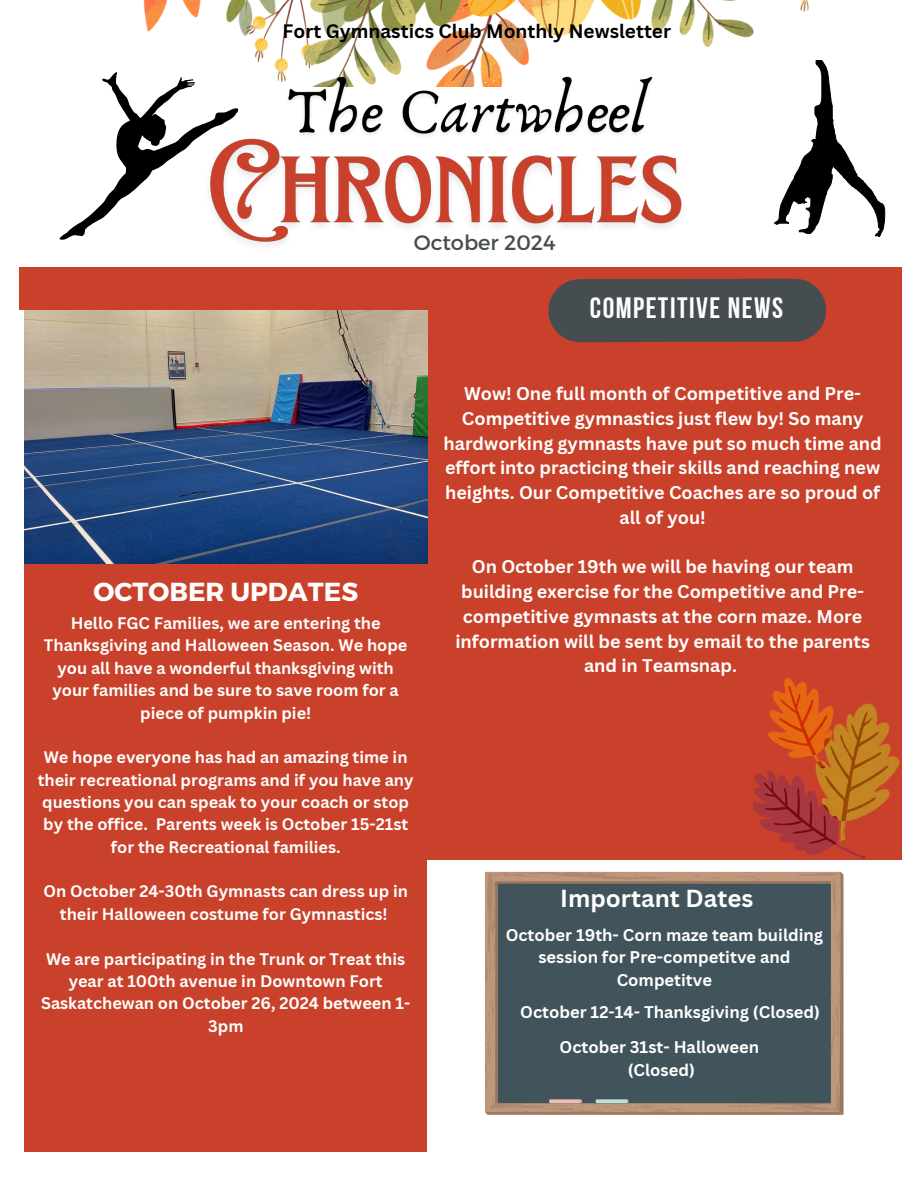
<style>
.page{position:relative;width:918px;height:1188px;background:#fff}
.page>*{position:absolute;margin:0;border:0;box-sizing:border-box;transform-origin:0 0}
.t1{font:29.4px "Bebas Neue Cyrillic";letter-spacing:.05em;color:#fff}
.t2{font:700 26.1px "Montserrat";color:#fff}
.t3{font:700 24px "Canva Sans";color:#fff}
.t4{font:20.85px "Montserrat";color:#464d50}
.t5{font:700 18.9px "Canva Sans";color:#000}
.t6{font:700 18px/24.8px "Canva Sans";color:#fff;text-align:center}
.t7{font:700 16.5px/22.5px "Canva Sans";color:#fff;text-align:center}
.t8{font:700 16.2px/22.4px "Canva Sans";color:#fff;text-align:center}
</style>
<div class="page">
<img style="left:143px;top:0;width:666px;height:81px">
<div style="left:427px;top:268px;width:475px;height:591px;background:#c9412a"></div>
<div style="left:19px;top:268px;width:408px;height:42px;background:#c9412a"></div>
<div style="left:580px;top:279px;width:215px;height:63px;background:#464d50"></div>
<svg style="left:774px;top:60px;width:111px;height:177px"></svg>
<svg style="left:59px;top:72px;width:179px;height:168px"></svg>
<div style="left:24px;top:564px;width:403px;height:588px;background:#c9412a"></div>
<svg style="left:485px;top:872px;width:359px;height:243px;background:#545d5f"></svg>
<img style="left:753px;top:678px;width:146px;height:180px">
<img style="left:24px;top:310px;width:403px;height:253px">
<img style="left:199px;top:116px;width:483px;height:129px">
<img style="left:281px;top:72px;width:382px;height:84px">
<p class="t5" style="left:283px;top:18px;width:390px">Fort Gymnastics Club Monthly Newsletter</p>
<p class="t4" style="left:414px;top:229px;width:143px">October 2024</p>
<h4 class="t1" style="left:590px;top:296px;width:195px">COMPETITIVE NEWS</h4>
<p class="t2" style="left:94px;top:574px;width:266px">OCTOBER UPDATES</p>
<h3 class="t8" style="left:44px;top:612px;width:365px">Hello FGC Families, we are entering the Thanksgiving and Halloween Season. We hope you all have a wonderful thanksgiving with your families and be sure to save room for a piece of pumpkin pie!</h3>
<p class="t8" style="left:38px;top:746px;width:377px">We hope everyone has had an amazing time in their recreational programs and if you have any questions you can speak to your coach or stop by the office. Parents week is October 15-21st for the Recreational families.</p>
<p class="t8" style="left:43px;top:880px;width:366px">On October 24-30th Gymnasts can dress up in their Halloween costume for Gymnastics!</p>
<p class="t8" style="left:41px;top:947px;width:371px">We are participating in the Trunk or Treat this year at 100th avenue in Downtown Fort<br>Saskatchewan on October 26, 2024 between 1-<br>3pm</p>
<h5 class="t6" style="left:444px;top:381px;width:440px">Wow! One full month of Competitive and Pre-Competitive gymnastics just flew by! So many hardworking gymnasts have put so much time and effort into practicing their skills and reaching new heights. Our Competitive Coaches are so proud of all of you!</h5>
<p class="t6" style="left:455px;top:554px;width:416px">On October 19th we will be having our team building exercise for the Competitive and Pre&shy;competitive gymnasts at the corn maze. More information will be sent by email to the parents and in Teamsnap.</p>
<p class="t3" style="left:560px;top:881px;width:195px">Important Dates</p>
<p class="t7" style="left:506px;top:923px;width:319px">October 19th- Corn maze team building session for Pre-competitve and<br>Competitve</p>
<p class="t7" style="left:520px;top:1001px;width:301px">October 12-14- Thanksgiving (Closed)</p>
<p class="t7" style="left:560px;top:1036px;width:201px">October 31st- Halloween</p>
<p class="t7" style="left:628px;top:1058px;width:69px">(Closed)</p>
</div>
